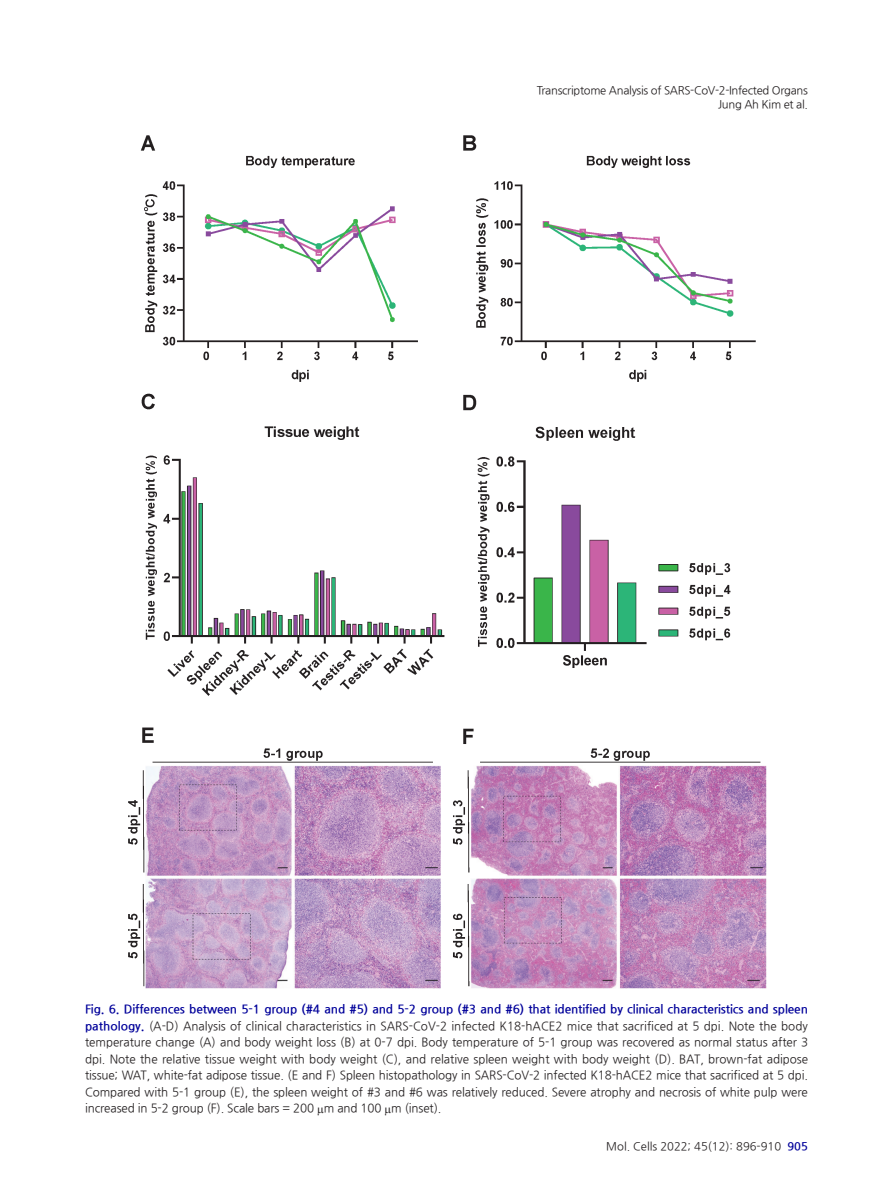
<style>
.page{position:relative;width:893px;height:1191px;background:#fff}
.page>*{position:absolute;margin:0;border:0;box-sizing:border-box;transform-origin:0 0}
.그림설명{font:12px/16.5px "Nanum Gothic";letter-spacing:-.01em;color:#231f20;text-align:justify}
.t1{font:11.25px/13.5px "Nanum Gothic";letter-spacing:-.025em;color:#231f20;text-align:right}
.t2{font:11.25px "Nanum Gothic";color:#221e1f}
.s1{font-weight:700;color:#00009a}
</style>
<div class="page">
<img style="left:128px;top:135px;width:639px;height:854px">
<p class="t1" style="left:537px;top:84px;width:273px">Transcriptome Analysis of SARS-CoV-2-Infected Organs<br>Jung Ah Kim et al.</p>
<p class="그림설명" style="left:85px;top:1001px;width:725px"><span class="s1">Fig. 6. Differences between 5-1 group (#4 and #5) and 5-2 group (#3 and #6) that identified by clinical characteristics and spleen pathology.</span> (A-D) Analysis of clinical characteristics in SARS-CoV-2 infected K18-hACE2 mice that sacrificed at 5 dpi. Note the body temperature change (A) and body weight loss (B) at 0-7 dpi. Body temperature of 5-1 group was recovered as normal status after 3 dpi. Note the relative tissue weight with body weight (C), and relative spleen weight with body weight (D). BAT, brown-fat adipose tissue; WAT, white-fat adipose tissue. (E and F) Spleen histopathology in SARS-CoV-2 infected K18-hACE2 mice that sacrificed at 5 dpi.<br>Compared with 5-1 group (E), the spleen weight of #3 and #6 was relatively reduced. Severe atrophy and necrosis of white pulp were increased in 5-2 group (F). Scale bars = 200 m and 100 m (inset).</p>
<p class="t2" style="left:606px;top:1140px;width:203px">Mol. Cells 2022; 45(12): 896-910 <span class="s1">905</span></p>
</div>
